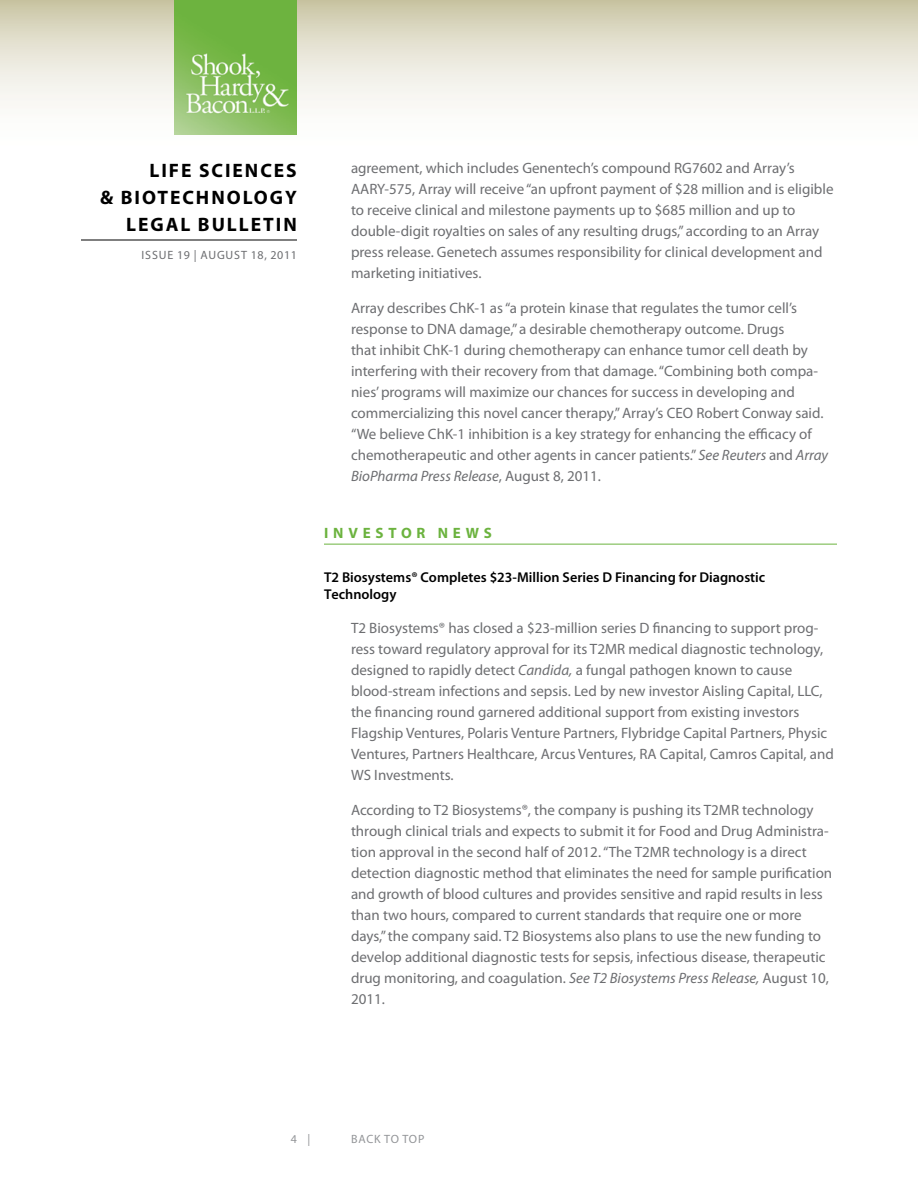
<style>
.page{position:relative;width:918px;height:1188px;background:#fff}
.page>*{position:absolute;margin:0;border:0;box-sizing:border-box;transform-origin:0 0}
.t1{font:700 19.5px "Myriad Pro";letter-spacing:.1em;color:#000}
.t2{font:15px/21px "Myriad Pro";color:#6d6e71}
.t3{font:700 15px "Myriad Pro";letter-spacing:.32em;color:#6cb33f}
.t4{font:600 14.25px/17.1px "Myriad Pro";color:#000}
.t5{font:12px "Myriad Pro";letter-spacing:.05em;color:#6d6e71}
.t6{font:12px "Myriad Pro";color:#939598}
.s1{font-style:italic}
</style>
<div class="page">
<svg style="left:0;top:0;width:918px;height:135px"></svg>
<hr style="left:81px;top:240px;width:216px;height:1px;background:#000">
<img style="left:175px;top:0;width:122px;height:135px">
<hr style="left:324px;top:544px;width:513px;height:1px;background:#6cb33f">
<h1 class="t1" style="left:150px;top:157px;width:149px">LIFE SCIENCES</h1>
<h1 class="t1" style="left:100px;top:184px;width:198px">&amp; BIOTECHNOLOGY</h1>
<h1 class="t1" style="left:126px;top:211px;width:13px">LEG</h1>
<h1 class="t1" style="left:166px;top:211px;width:73px">AL BULLE</h1>
<h1 class="t1" style="left:263px;top:211px;width:23px">TIN</h1>
<p class="t5" style="left:142px;top:248px;width:157px">Issue 19 | AUGUST 18, 2011</p>
<p class="t2" style="left:351px;top:157px;width:484px">agreement, which includes Genentech’s compound RG7602 and Array’s AARY-575, Array will receive “an upfront payment of $28 million and is eligible to receive clinical and milestone payments up to $685 million and up to double-digit royalties on sales of any resulting drugs,” according to an Array press release. Genetech assumes responsibility for clinical development and marketing initiatives.</p>
<p class="t2" style="left:351px;top:297px;width:479px">Array describes ChK-1 as “a protein kinase that regulates the tumor cell’s response to DNA damage,” a desirable chemotherapy outcome. Drugs<br>that inhibit ChK-1 during chemotherapy can enhance tumor cell death by interfering with their recovery from that damage. “Combining both compa&shy;nies’ programs will maximize our chances for success in developing and commercializing this novel cancer therapy,” Array’s CEO Robert Conway said. “We believe ChK-1 inhibition is a key strategy for enhancing the efficacy of chemotherapeutic and other agents in cancer patients.” <span class="s1">See Reuters</span> and <span class="s1">Array BioPharma Press Release</span>, August 8, 2011.</p>
<p class="t3" style="left:324px;top:523px;width:169px">INVESTO R NEWS</p>
<p class="t4" style="left:324px;top:568px;width:443px">T2 Biosystems® Completes $23-Million Series D Financing for Diagnostic<br>Technology</p>
<p class="t2" style="left:351px;top:618px;width:484px">T2 Biosystems® has closed a $23-million series D financing to support prog&shy;ress toward regulatory approval for its T2MR medical diagnostic technology, designed to rapidly detect <span class="s1">Candida,</span> a fungal pathogen known to cause blood-stream infections and sepsis. Led by new investor Aisling Capital, LLC, the financing round garnered additional support from existing investors Flagship Ventures, Polaris Venture Partners, Flybridge Capital Partners, Physic Ventures, Partners Healthcare, Arcus Ventures, RA Capital, Camros Capital, and WS Investments.</p>
<p class="t2" style="left:351px;top:799px;width:483px">According to T2 Biosystems®, the company is pushing its T2MR technology through clinical trials and expects to submit it for Food and Drug Administra&shy;tion approval in the second half of 2012. “The T2MR technology is a direct detection diagnostic method that eliminates the need for sample purification and growth of blood cultures and provides sensitive and rapid results in less than two hours, compared to current standards that require one or more days,” the company said. T2 Biosystems also plans to use the new funding to develop additional diagnostic tests for sepsis, infectious disease, therapeutic drug monitoring, and coagulation. <span class="s1">See T2 Biosystems Press Release,</span> August 10, 2011.</p>
<p class="t6" style="left:291px;top:1132px;width:21px">4 |</p>
<p class="t6" style="left:351px;top:1132px;width:9px">back</p>
<p class="t6" style="left:384px;top:1132px;width:27px">to top</p>
</div>
